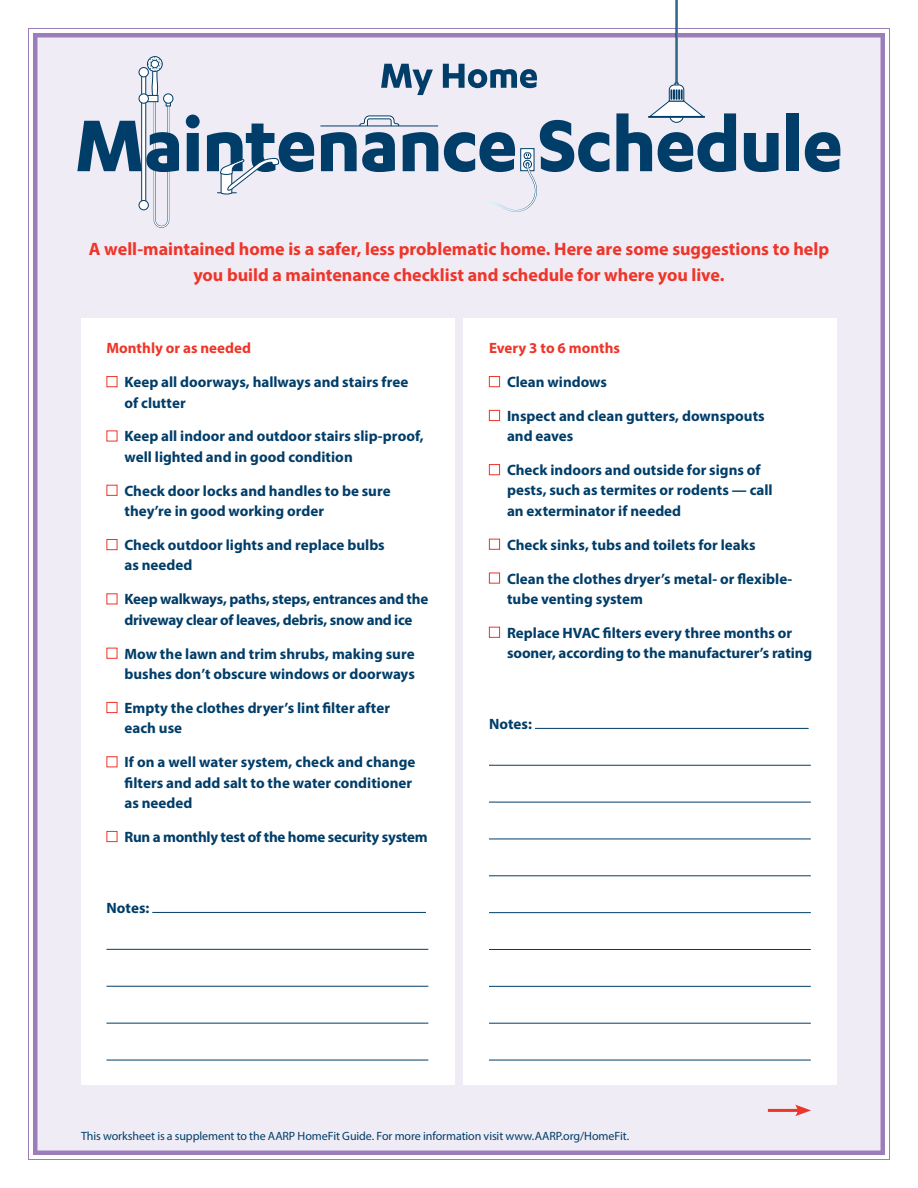
<style>
.page{position:relative;width:918px;height:1188px;background:#fff}
.page>*{position:absolute;margin:0;border:0;box-sizing:border-box;transform-origin:0 0}
.t1{font:700 18px/25.5px "Myriad Pro";color:#ee3529;text-align:center}
.t2{font:700 15px/20.4px "Myriad Pro";color:#003d68}
.t3{font:700 15px "Myriad Pro";color:#ee3529}
.t4{font:12px "Myriad Pro";letter-spacing:-.005em;color:#003d68}
</style>
<div class="page">
<div style="left:33px;top:33px;width:852px;height:1122px;background:#f0ecf5"></div>
<div style="left:147px;top:56px;width:16px;height:16px;border:1px solid #003d68;border-radius:50%"></div>
<svg style="left:381px;top:64px;width:52px;height:31px;background:#869eb6"></svg>
<svg style="left:443px;top:64px;width:94px;height:24px;background:#7592ad"></svg>
<svg style="left:77px;top:57px;width:102px;height:172px;background:#bac5d5"></svg>
<svg style="left:186px;top:115px;width:14px;height:56px"></svg>
<svg style="left:321px;top:132px;width:74px;height:40px;background:#4f7696"></svg>
<svg style="left:403px;top:132px;width:35px;height:39px"></svg>
<svg style="left:744px;top:133px;width:35px;height:39px"></svg>
<div style="left:787px;top:113px;width:12px;height:58px;background:#003d68"></div>
<svg style="left:805px;top:132px;width:35px;height:40px"></svg>
<svg style="left:359px;top:115px;width:41px;height:11px"></svg>
<svg style="left:207px;top:124px;width:107px;height:71px;background:#93a9be"></svg>
<hr style="left:321px;top:126px;width:117px;height:1px;background:#003d68">
<svg style="left:444px;top:120px;width:165px;height:92px;background:#b2bfd1"></svg>
<svg style="left:616px;top:0;width:120px;height:172px"></svg>
<div style="left:648px;top:116px;width:57px;height:2px;border:1px solid #003d68"></div>
<div style="left:464px;top:318px;width:373px;height:767px;background:#fff"></div>
<div style="left:489px;top:376px;width:11px;height:11px;background:#fff;border:1px solid #ee3529"></div>
<div style="left:489px;top:410px;width:11px;height:11px;background:#fff;border:1px solid #ee3529"></div>
<div style="left:489px;top:464px;width:11px;height:11px;background:#fff;border:1px solid #ee3529"></div>
<div style="left:489px;top:539px;width:11px;height:11px;background:#fff;border:1px solid #ee3529"></div>
<div style="left:489px;top:573px;width:11px;height:11px;background:#fff;border:1px solid #ee3529"></div>
<div style="left:489px;top:627px;width:11px;height:11px;background:#fff;border:1px solid #ee3529"></div>
<hr style="left:535px;top:728px;width:274px;height:1px;background:#003d68">
<hr style="left:489px;top:765px;width:322px;height:1px;background:#003d68">
<hr style="left:489px;top:802px;width:322px;height:1px;background:#003d68">
<hr style="left:489px;top:839px;width:322px;height:1px;background:#003d68">
<hr style="left:489px;top:875px;width:322px;height:1px;background:#003d68">
<hr style="left:489px;top:912px;width:322px;height:1px;background:#003d68">
<hr style="left:489px;top:949px;width:322px;height:1px;background:#003d68">
<hr style="left:489px;top:986px;width:322px;height:1px;background:#003d68">
<hr style="left:489px;top:1023px;width:322px;height:1px;background:#003d68">
<hr style="left:489px;top:1060px;width:322px;height:1px;background:#003d68">
<div style="left:81px;top:318px;width:373px;height:767px;background:#fff"></div>
<div style="left:106px;top:376px;width:11px;height:11px;background:#fff;border:1px solid #ee3529"></div>
<div style="left:106px;top:485px;width:11px;height:11px;background:#fff;border:1px solid #ee3529"></div>
<div style="left:106px;top:539px;width:11px;height:11px;background:#fff;border:1px solid #ee3529"></div>
<svg style="left:106px;top:593px;width:11px;height:11px"></svg>
<div style="left:106px;top:648px;width:11px;height:11px;background:#fff;border:1px solid #ee3529"></div>
<div style="left:106px;top:702px;width:11px;height:11px;background:#fff;border:1px solid #ee3529"></div>
<div style="left:106px;top:756px;width:11px;height:11px;background:#fff;border:1px solid #ee3529"></div>
<div style="left:106px;top:831px;width:11px;height:11px;background:#fff;border:1px solid #ee3529"></div>
<hr style="left:152px;top:912px;width:274px;height:1px;background:#003d68">
<hr style="left:106px;top:949px;width:322px;height:1px;background:#003d68">
<hr style="left:106px;top:986px;width:322px;height:1px;background:#003d68">
<hr style="left:106px;top:1023px;width:322px;height:1px;background:#003d68">
<hr style="left:106px;top:1060px;width:322px;height:1px;background:#003d68">
<hr style="left:768px;top:1109px;width:33px;height:3px;background:#ee3529">
<svg style="left:795px;top:1105px;width:16px;height:11px"></svg>
<p class="t1" style="left:89px;top:236px;width:742px">A well-maintained home is a safer, less problematic home. Here are some suggestions to help you build a maintenance checklist and schedule for where you live.</p>
<p class="t3" style="left:106px;top:338px;width:146px">Monthly or as needed</p>
<p class="t2" style="left:124px;top:371px;width:285px">Keep all doorways, hallways and stairs free of clutter</p>
<p class="t2" style="left:124px;top:426px;width:301px">Keep all indoor and outdoor stairs slip-proof, well lighted and in good condition</p>
<p class="t2" style="left:124px;top:480px;width:268px">Check door locks and handles to be sure they’re in good working order</p>
<p class="t2" style="left:124px;top:534px;width:262px">Check outdoor lights and replace bulbs as needed</p>
<p class="t2" style="left:124px;top:589px;width:305px">Keep walkways, paths, steps, entrances and the driveway clear of leaves, debris, snow and ice</p>
<p class="t2" style="left:124px;top:643px;width:292px">Mow the lawn and trim shrubs, making sure bushes don’t obscure windows or doorways</p>
<p class="t2" style="left:124px;top:697px;width:267px">Empty the clothes dryer’s lint filter after each use</p>
<p class="t2" style="left:124px;top:752px;width:293px">If on a well water system, check and change filters and add salt to the water conditioner as needed</p>
<p class="t2" style="left:124px;top:826px;width:305px">Run a monthly test of the home security system</p>
<p class="t2" style="left:106px;top:897px;width:44px">Notes:</p>
<p class="t3" style="left:489px;top:338px;width:132px">Every 3 to 6 months</p>
<p class="t2" style="left:507px;top:371px;width:102px">Clean windows</p>
<p class="t2" style="left:507px;top:405px;width:259px">Inspect and clean gutters, downspouts and eaves</p>
<p class="t2" style="left:507px;top:459px;width:267px">Check indoors and outside for signs of pests, such as termites or rodents — call an exterminator if needed</p>
<p class="t2" style="left:507px;top:534px;width:250px">Check sinks, tubs and toilets for leaks</p>
<p class="t2" style="left:507px;top:568px;width:287px">Clean the clothes dryer’s metal- or flexible&shy;tube venting system</p>
<p class="t2" style="left:507px;top:622px;width:307px">Replace HVAC filters every three months or sooner, according to the manufacturer’s rating</p>
<p class="t2" style="left:489px;top:713px;width:44px">Notes:</p>
<p class="t4" style="left:81px;top:1128px;width:550px">This worksheet is a supplement to the AARP HomeFit Guide. For more information visit www.AARP.org/HomeFit.</p>
</div>
